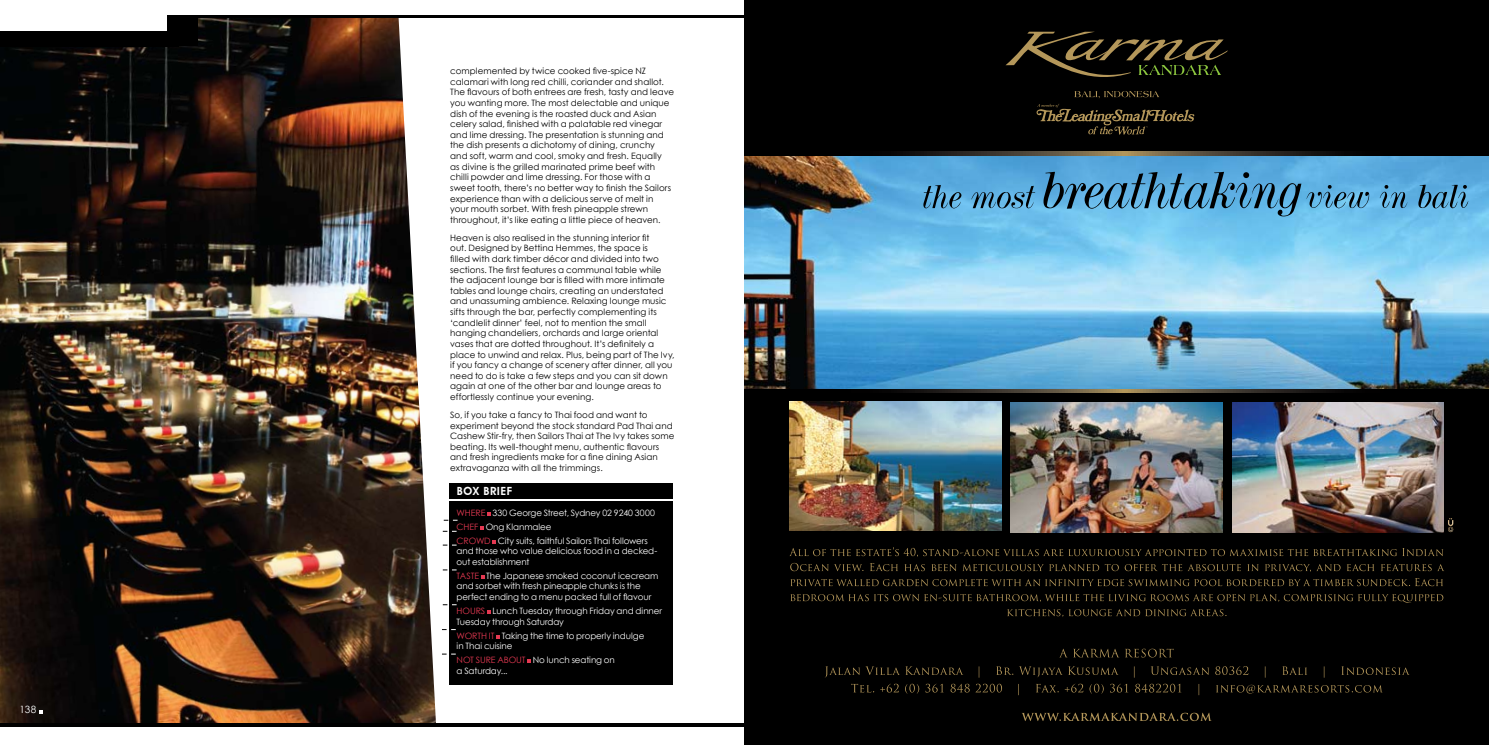
<style>
.page{position:relative;width:1489px;height:745px;background:#fff}
.page>*{position:absolute;margin:0;border:0;box-sizing:border-box;transform-origin:0 0}
.t1{font:600 11.25px "Avant Garde";color:#fff}
.t2{font:10px "Century Gothic";color:#fff}
.t3{font:8.75px/10.6px "Century Gothic";letter-spacing:.005em;color:#000}
.t4{font:8.75px/10.5px "Century Gothic";letter-spacing:-.01em;color:#fff}
.s1{color:#e53952}
</style>
<div class="page">
<div style="left:449px;top:501px;width:224px;height:183px;background:#000"></div>
<svg style="left:487px;top:512px;width:4px;height:3px"></svg>
<svg style="left:480px;top:526px;width:4px;height:3px"></svg>
<svg style="left:492px;top:540px;width:4px;height:3px"></svg>
<svg style="left:496px;top:635px;width:4px;height:3px"></svg>
<svg style="left:527px;top:659px;width:4px;height:3px"></svg>
<div style="left:449px;top:482px;width:224px;height:16px;background:#000"></div>
<img style="left:0;top:18px;width:436px;height:705px">
<div style="left:0;top:0;width:167px;height:37px;background:#fff"></div>
<hr style="left:0;top:723px;width:772px;height:3px;background:#000">
<div style="left:0;top:31px;width:179px;height:15px;background:#000"></div>
<div style="left:167px;top:15px;width:31px;height:31px;background:#000"></div>
<hr style="left:170px;top:15px;width:600px;height:3px;background:#000">
<svg style="left:39px;top:709px;width:4px;height:4px"></svg>
<div style="left:744px;top:0;width:744px;height:744px;background:#000"></div>
<svg style="left:897px;top:152px;width:441px;height:4px;background:#4c4333"></svg>
<svg style="left:744px;top:388px;width:744px;height:4px"></svg>
<img style="left:744px;top:156px;width:744px;height:232px">
<svg style="left:923px;top:185px;width:112px;height:23px;background:#4d8eb5"></svg>
<svg style="left:1043px;top:172px;width:425px;height:44px;background:#5195be"></svg>
<svg style="left:1036px;top:104px;width:158px;height:30px"></svg>
<svg style="left:1005px;top:32px;width:222px;height:45px"></svg>
<svg style="left:1074px;top:91px;width:85px;height:7px"></svg>
<svg style="left:1022px;top:712px;width:189px;height:8px"></svg>
<svg style="left:851px;top:683px;width:531px;height:11px"></svg>
<svg style="left:825px;top:666px;width:584px;height:11px"></svg>
<svg style="left:1060px;top:648px;width:113px;height:9px"></svg>
<svg style="left:1007px;top:609px;width:219px;height:7px"></svg>
<svg style="left:790px;top:594px;width:653px;height:8px"></svg>
<svg style="left:790px;top:578px;width:652px;height:7px"></svg>
<svg style="left:790px;top:562px;width:654px;height:9px"></svg>
<svg style="left:789px;top:547px;width:654px;height:9px"></svg>
<img style="left:1010px;top:402px;width:212px;height:129px">
<img style="left:789px;top:401px;width:212px;height:129px">
<img style="left:1232px;top:402px;width:211px;height:129px">
<svg style="left:1448px;top:518px;width:5px;height:13px"></svg>
<p class="t2" style="left:20px;top:703px;width:18px">138</p>
<p class="t3" style="left:450px;top:65px;width:225px">complemented by twice cooked five-spice NZ calamari with long red chilli, coriander and shallot.<br>The flavours of both entrees are fresh, tasty and leave you wanting more. The most delectable and unique dish of the evening is the roasted duck and Asian celery salad, finished with a palatable red vinegar and lime dressing. The presentation is stunning and the dish presents a dichotomy of dining, crunchy and soft, warm and cool, smoky and fresh. Equally<br>as divine is the grilled marinated prime beef with chilli powder and lime dressing. For those with a sweet tooth, there’s no better way to finish the Sailors experience than with a delicious serve of melt in<br>your mouth sorbet. With fresh pineapple strewn throughout, it’s like eating a little piece of heaven.</p>
<p class="t3" style="left:450px;top:232px;width:226px">Heaven is also realised in the stunning interior fit<br>out. Designed by Bettina Hemmes, the space is<br>filled with dark timber décor and divided into two sections. The first features a communal table while the adjacent lounge bar is filled with more intimate tables and lounge chairs, creating an understated and unassuming ambience. Relaxing lounge music sifts through the bar, perfectly complementing its ‘candlelit dinner’ feel, not to mention the small hanging chandeliers, orchards and large oriental vases that are dotted throughout. It’s definitely a place to unwind and relax. Plus, being part of The Ivy, if you fancy a change of scenery after dinner, all you need to do is take a few steps and you can sit down again at one of the other bar and lounge areas to effortlessly continue your evening.</p>
<p class="t3" style="left:450px;top:409px;width:226px">So, if you take a fancy to Thai food and want to experiment beyond the stock standard Pad Thai and Cashew Stir-fry, then Sailors Thai at The Ivy takes some beating. Its well-thought menu, authentic flavours and fresh ingredients make for a fine dining Asian extravaganza with all the trimmings.</p>
<p class="t1" style="left:456px;top:484px;width:9px">BOX</p>
<p class="t1" style="left:483px;top:484px;width:31px">BRIEF</p>
<p class="t4" style="left:456px;top:505px;width:200px;line-height:14px"><span class="s1">WHERE</span> 330 George Street, Sydney 02 9240 3000<br><span class="s1">CHEF</span> Ong Klanmalee<br><span class="s1">CROWD</span> City suits, faithful Sailors Thai followers</p>
<p class="t4" style="left:456px;top:545px;width:202px">and those who value delicious food in a decked&shy;out establishment</p>
<p class="t4" style="left:456px;top:570px;width:203px"><span class="s1">TASTE</span> The Japanese smoked coconut icecream and sorbet with fresh pineapple chunks is the perfect ending to a menu packed full of flavour</p>
<p class="t4" style="left:456px;top:605px;width:207px"><span class="s1">HOURS</span> Lunch Tuesday through Friday and dinner<br>Tuesday through Saturday</p>
<p class="t4" style="left:456px;top:629px;width:189px"><span class="s1">WORTH IT</span> Taking the time to properly indulge in Thai cuisine</p>
<p class="t4" style="left:456px;top:654px;width:160px"><span class="s1">NOT SURE ABOUT</span> No lunch seating on a Saturday...</p>
</div>
